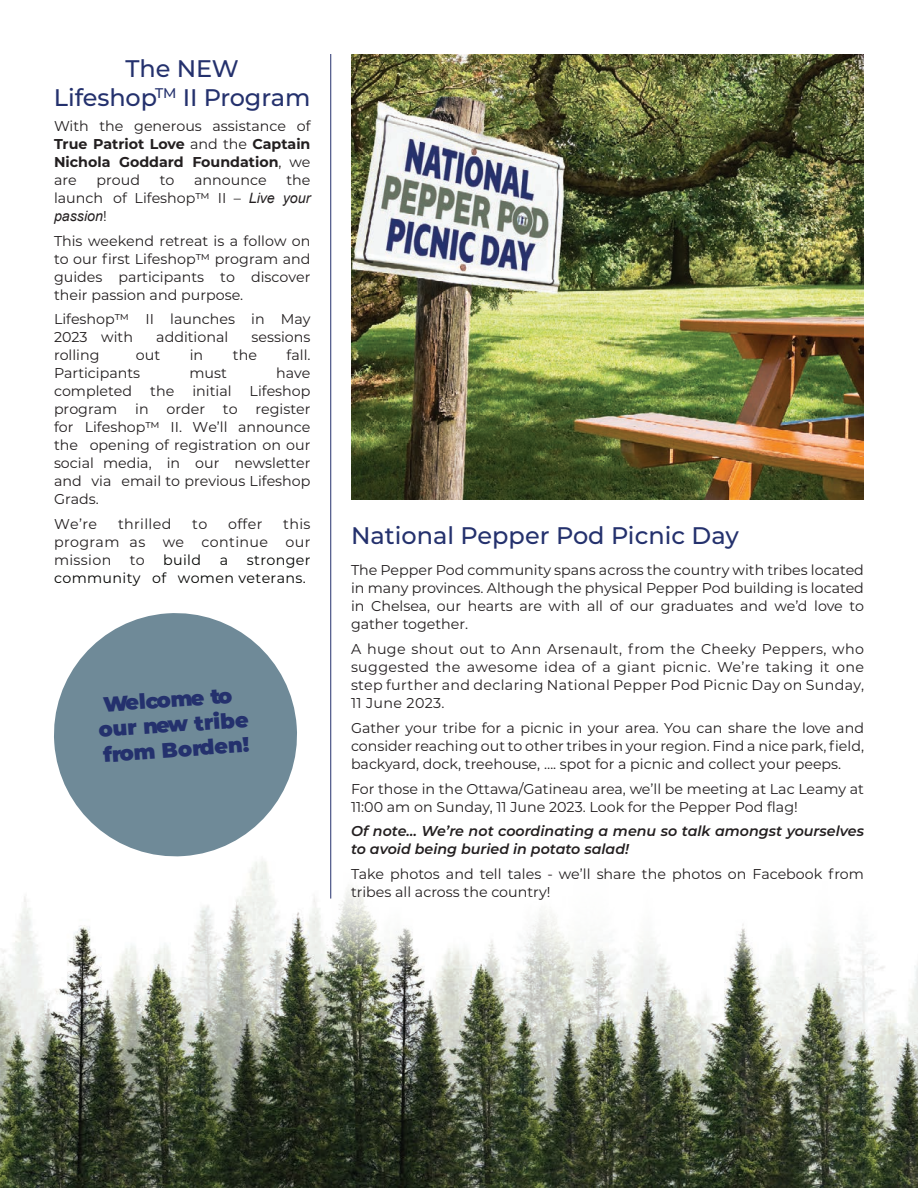
<style>
.page{position:relative;width:918px;height:1188px;background:#fff}
.page>*{position:absolute;margin:0;border:0;box-sizing:border-box;transform-origin:0 0}
.t1{font:500 24px/28.8px "Montserrat";color:#24316d;text-align:center}
.t2{font:900 21px/25.2px "Montserrat";color:#24316d;text-align:center}
.t3{font:14.25px/18px "Montserrat";color:#231f20;text-align:justify}
.t4{font:italic 600 14.25px/18px "Montserrat";color:#231f20}
.t5{font:700 14.25px/18px "Montserrat";color:#231f20;text-align:justify}
.t6{font:14.25px/18px "Montserrat";letter-spacing:.025em;color:#040503}
.t7{font:italic 14.25px "Arial";color:#231f20}
.t8{font:14.25px "Montserrat";letter-spacing:.025em;color:#231f20}
.s1{font-weight:400}
.s2{font-family:"Arial";font-style:italic}
.s3{font-family:"Montserrat";font-style:normal}
</style>
<div class="page">
<img style="left:0;top:861px;width:918px;height:327px">
<div style="left:331px;top:726px;width:564px;height:243px;background:#fff"></div>
<svg style="left:54px;top:613px;width:243px;height:244px;fill:#6f8a98"></svg>
<img style="left:351px;top:54px;width:513px;height:446px">
<hr style="left:330px;top:54px;width:1px;height:845px;background:#24316d">
<h1 class="t1" style="left:54px;top:53px;width:258px">The NEW<br>Lifeshop<sup>TM</sup> II Program</h1>
<p class="t5" style="left:54px;top:116px;width:258px"><span class="s1">With the generous assistance of </span>True Patriot Love <span class="s1">and the</span> Captain Nichola Goddard Foundation<span class="s1">, we are</span></p>
<p class="t3" style="left:54px;top:170px;width:258px;text-align:right">the<br>launch of Lifeshop™ II – <span class="s2">Live your</span></p>
<p class="t7" style="left:54px;top:206px;width:54px">passion<span class="s3">!</span></p>
<p class="t3" style="left:54px;top:231px;width:258px">This weekend retreat is a follow on to our first Lifeshop™ program and guides participants to discover their passion and purpose.</p>
<p class="t3" style="left:54px;top:310px;width:258px">Lifeshop™ II launches in May<br>2023 with</p>
<p class="t3" style="left:96px;top:170px;width:45px">proud</p>
<p class="t3" style="left:160px;top:170px;width:16px">to</p>
<p class="t3" style="left:194px;top:170px;width:74px">announce</p>
<p class="t3" style="left:156px;top:328px;width:74px">additional</p>
<p class="t3" style="left:252px;top:328px;width:60px">sessions</p>
<p class="t3" style="left:54px;top:346px;width:47px">rolling</p>
<p class="t3" style="left:136px;top:346px;width:26px">out</p>
<p class="t3" style="left:190px;top:346px;width:15px">in</p>
<p class="t3" style="left:233px;top:346px;width:26px">the</p>
<p class="t3" style="left:287px;top:346px;width:25px">fall.</p>
<p class="t3" style="left:54px;top:364px;width:88px">Participants</p>
<p class="t3" style="left:189px;top:364px;width:39px">must</p>
<p class="t3" style="left:276px;top:364px;width:36px">have</p>
<p class="t3" style="left:54px;top:382px;width:80px">completed</p>
<p class="t3" style="left:150px;top:382px;width:26px">the</p>
<p class="t3" style="left:192px;top:382px;width:41px">initial</p>
<p class="t3" style="left:250px;top:382px;width:62px">Lifeshop</p>
<p class="t3" style="left:54px;top:400px;width:65px">program</p>
<p class="t3" style="left:135px;top:400px;width:15px">in</p>
<p class="t3" style="left:166px;top:400px;width:40px">order</p>
<p class="t3" style="left:223px;top:400px;width:16px">to</p>
<p class="t3" style="left:54px;top:400px;width:258px;text-indent:202px">register for Lifeshop™ II. We’ll announce the opening of registration on our social media, in our newsletter and via email to previous Lifeshop Grads.</p>
<p class="t3" style="left:54px;top:514px;width:45px">We’re</p>
<p class="t8" style="left:118px;top:514px;width:55px">thrilled</p>
<p class="t3" style="left:192px;top:514px;width:17px">to</p>
<p class="t3" style="left:228px;top:514px;width:36px">offer</p>
<p class="t3" style="left:54px;top:514px;width:258px;text-indent:229px">this program as we continue our mission</p>
<p class="t3" style="left:130px;top:550px;width:17px">to</p>
<p class="t6" style="left:163px;top:550px;width:40px">build</p>
<p class="t6" style="left:220px;top:550px;width:10px">a</p>
<p class="t6" style="left:54px;top:550px;width:258px;text-indent:193px">stronger community of women veterans.</p>
<h2 class="t2" style="left:96px;top:691px;width:152px;rotate:-4deg">Welcome to our new tribe from Borden!</h2>
<h1 class="t1" style="left:351px;top:520px;width:389px">National Pepper Pod Picnic Day</h1>
<p class="t3" style="left:351px;top:561px;width:514px">The Pepper Pod community spans across the country with tribes located in many provinces. Although the physical Pepper Pod building is located in Chelsea, our hearts are with all of our graduates and we’d love to gather together.</p>
<p class="t3" style="left:351px;top:639px;width:515px">A huge shout out to Ann Arsenault, from the Cheeky Peppers, who suggested the awesome idea of a giant picnic. We’re taking it one step further and declaring National Pepper Pod Picnic Day on Sunday, 11 June 2023.</p>
<p class="t3" style="left:351px;top:718px;width:515px">Gather your tribe for a picnic in your area. You can share the love and consider reaching out to other tribes in your region. Find a nice park, field, backyard, dock, treehouse, …. spot for a picnic and collect your peeps.</p>
<p class="t3" style="left:351px;top:779px;width:515px">For those in the Ottawa/Gatineau area, we’ll be meeting at Lac Leamy at<br>11:00 am on Sunday, 11 June 2023. Look for the Pepper Pod flag!</p>
<p class="t4" style="left:351px;top:822px;width:515px">Of note… We’re not coordinating a menu so talk amongst yourselves to avoid being buried in potato salad!</p>
<p class="t3" style="left:351px;top:864px;width:515px">Take photos and tell tales - we’ll share the photos on Facebook from tribes all across the country!</p>
</div>
